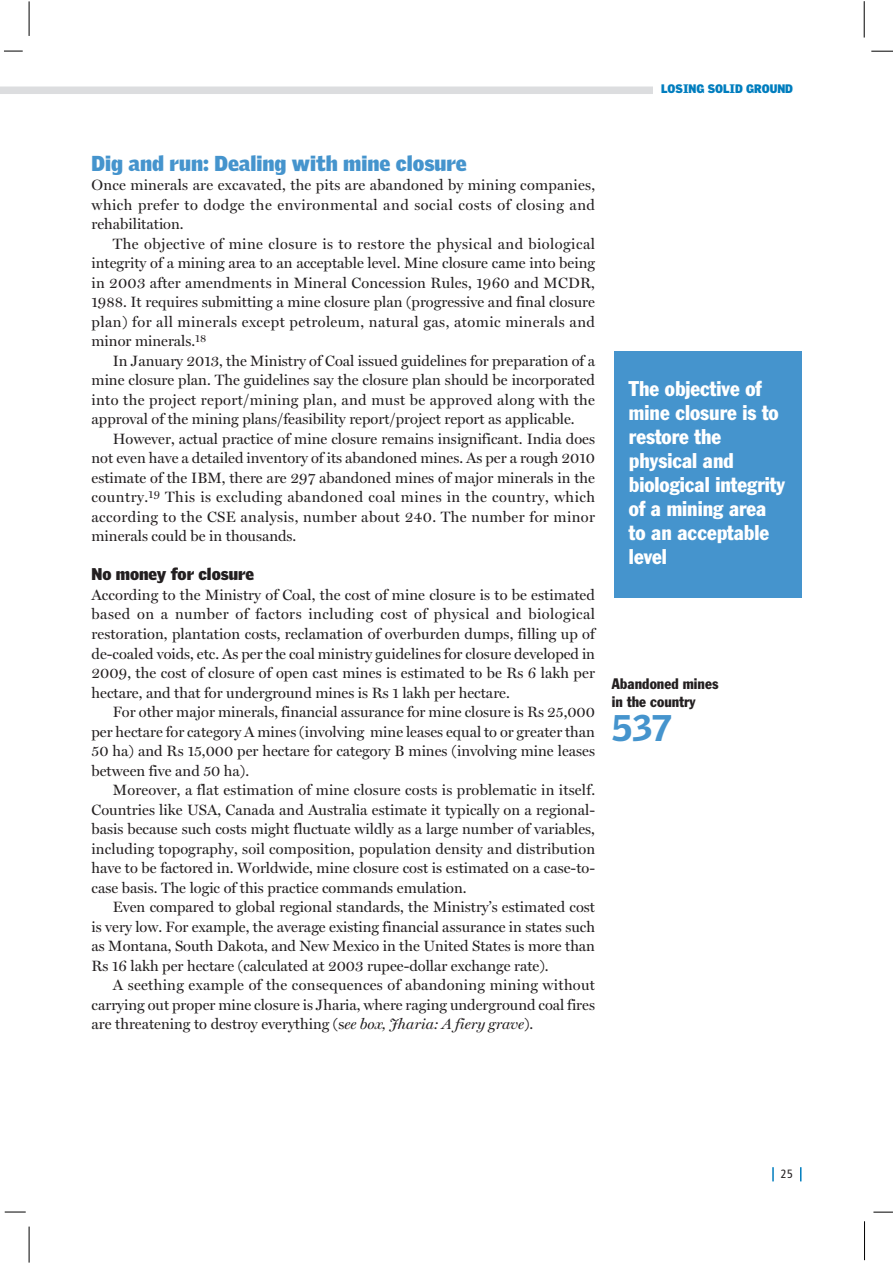
<style>
.page{position:relative;width:893px;height:1263px;background:#fff}
.page>*{position:absolute;margin:0;border:0;box-sizing:border-box;transform-origin:0 0}
.t1{font:900 36px "Griffith Gothic";color:#4594cd}
.t2{font:condensed 21px/24px "Franklin Gothic LT";color:#fff}
.t3{font:900 21px "Griffith Gothic";color:#4594cd}
.t4{font:900 16.5px "Griffith Gothic";color:#231f20}
.t5{font:15px/19.5px "Miller Display";color:#231f20;text-align:justify}
.t6{font:condensed 15px/18.8px "Franklin Gothic LT";color:#231f20}
.t7{font:900 12px "Griffith Gothic";color:#007dbe}
.t8{font:condensed 12px "Frutiger";color:#231f20}
.s1{font-style:italic}
</style>
<div class="page">
<svg style="left:4px;top:51px;width:19px;height:1px"></svg>
<hr style="left:29px;top:1px;width:1px;height:35px;background:#000">
<svg style="left:5px;top:1212px;width:21px;height:1px"></svg>
<hr style="left:29px;top:1226px;width:1px;height:36px;background:#000">
<svg style="left:873px;top:1212px;width:19px;height:1px"></svg>
<hr style="left:864px;top:1221px;width:1px;height:39px;background:#000">
<svg style="left:871px;top:51px;width:21px;height:1px"></svg>
<hr style="left:864px;top:1px;width:1px;height:37px;background:#000">
<svg style="left:772px;top:1167px;width:2px;height:14px"></svg>
<svg style="left:800px;top:1167px;width:1px;height:14px"></svg>
<div style="left:0;top:86px;width:664px;height:8px;background:#dcdddf"></div>
<div style="left:653px;top:84px;width:148px;height:14px;background:#fff"></div>
<div style="left:614px;top:351px;width:187px;height:247px;background:#4594cd"></div>
<p class="t7" style="left:661px;top:84px;width:133px">LOSING SOLID GROUND</p>
<h2 class="t3" style="left:92px;top:155px;width:377px">Dig and run: Dealing with mine closure</h2>
<p class="t5" style="left:92px;top:177px;width:505px">Once minerals are excavated, the pits are abandoned by mining companies, which prefer to dodge the environmental and social costs of closing and rehabilitation.</p>
<p class="t5" style="left:92px;top:235px;width:505px;text-indent:21px">The objective of mine closure is to restore the physical and biological integrity of a mining area to an acceptable level. Mine closure came into being in 2003 after amendments in Mineral Concession Rules, 1960 and MCDR, 1988. It requires submitting a mine closure plan (progressive and final closure plan) for all minerals except petroleum, natural gas, atomic minerals and minor minerals.<sup>18</sup></p>
<p class="t5" style="left:92px;top:352px;width:505px;text-indent:21px">In January 2013, the Ministry of Coal issued guidelines for preparation of a mine closure plan. The guidelines say the closure plan should be incorporated into the project report/mining plan, and must be approved along with the approval of the mining plans/feasibility report/project report as applicable.</p>
<p class="t5" style="left:92px;top:430px;width:505px;text-indent:21px">However, actual practice of mine closure remains insignificant. India does not even have a detailed inventory of its abandoned mines. As per a rough 2010 estimate of the IBM, there are 297 abandoned mines of major minerals in the country.<sup>19</sup> This is excluding abandoned coal mines in the country, which according to the CSE analysis, number about 240. The number for minor minerals could be in thousands.</p>
<p class="t4" style="left:92px;top:568px;width:164px">No money for closure</p>
<p class="t5" style="left:92px;top:586px;width:505px">According to the Ministry of Coal, the cost of mine closure is to be estimated based on a number of factors including cost of physical and biological restoration, plantation costs, reclamation of overburden dumps, filling up of de-coaled voids, etc. As per the coal ministry guidelines for closure developed in 2009, the cost of closure of open cast mines is estimated to be Rs 6 lakh per hectare, and that for underground mines is Rs 1 lakh per hectare.</p>
<p class="t5" style="left:92px;top:703px;width:505px;text-indent:21px">For other major minerals, financial assurance for mine closure is Rs 25,000 per hectare for category A mines (involving mine leases equal to or greater than 50 ha) and Rs 15,000 per hectare for category B mines (involving mine leases between five and 50 ha).</p>
<p class="t5" style="left:92px;top:781px;width:505px;text-indent:21px">Moreover, a flat estimation of mine closure costs is problematic in itself.<br>Countries like USA, Canada and Australia estimate it typically on a regional&shy;basis because such costs might fluctuate wildly as a large number of variables, including topography, soil composition, population density and distribution have to be factored in. Worldwide, mine closure cost is estimated on a case-to&shy;case basis. The logic of this practice commands emulation.</p>
<p class="t5" style="left:92px;top:898px;width:505px;text-indent:21px">Even compared to global regional standards, the Ministry’s estimated cost is very low. For example, the average existing financial assurance in states such as Montana, South Dakota, and New Mexico in the United States is more than Rs 16 lakh per hectare (calculated at 2003 rupee-dollar exchange rate).</p>
<p class="t5" style="left:92px;top:976px;width:505px;text-indent:21px">A seething example of the consequences of abandoning mining without carrying out proper mine closure is Jharia, where raging underground coal fires are threatening to destroy everything (s<span class="s1">ee box, Jharia: A fiery grave</span>).</p>
<h2 class="t2" style="left:629px;top:378px;width:157px">The objective of mine closure is to restore the physical and biological integrity of a mining area to an acceptable level</h2>
<p class="t6" style="left:612px;top:675px;width:108px">Abandoned mines in the country</p>
<h1 class="t1" style="left:612px;top:714px;width:61px">537</h1>
<p class="t8" style="left:781px;top:1169px;width:14px">25</p>
</div>
